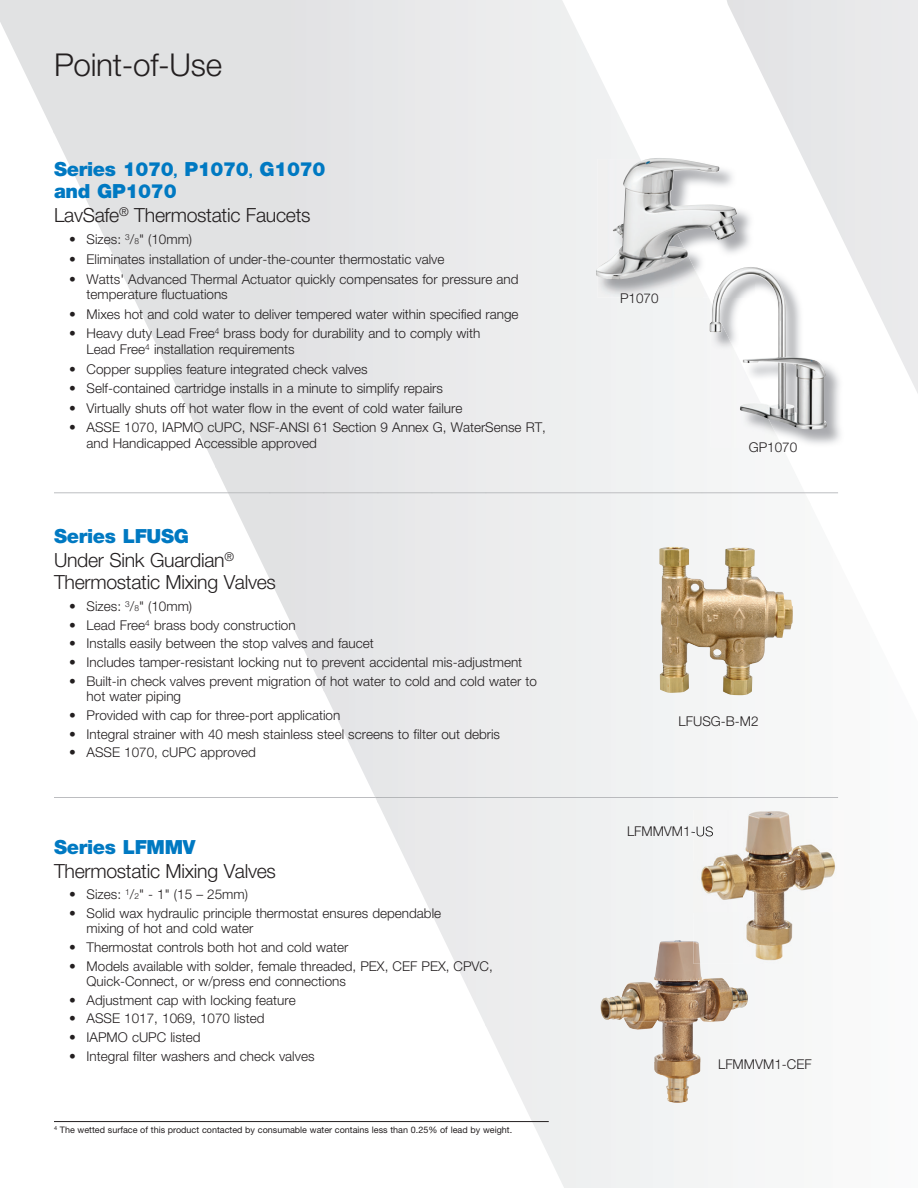
<style>
.page{position:relative;width:918px;height:1188px;background:#fff}
.page>*{position:absolute;margin:0;border:0;box-sizing:border-box;transform-origin:0 0}
.t1{font:300 31.5px "Helvetica Neue LT Std";letter-spacing:-.01em;color:#231f20}
.t2{font:300 19.5px/23.1px "Helvetica Neue LT Std";letter-spacing:-.015em;color:#231f20}
.t3{font:900 19.5px/23.1px "Helvetica Neue LT Std";letter-spacing:-.015em;color:#0079c2}
.t4{font:300 13.5px/15.8px "Helvetica Neue LT Std";color:#231f20}
.t5{font:9px "Helvetica Neue LT Std";color:#231f20}
.s1{font-size:12.15px}
.s2{font-weight:300;color:#231f20}
.s3{font-size:8.4px}
.s4{font-weight:900;color:#0079c2}
</style>
<div class="page">
<img style="left:701px;top:433px;width:109px;height:377px">
<img style="left:809px;top:501px;width:1px;height:94px">
<img style="left:701px;top:297px;width:10px;height:136px">
<img style="left:0;top:0;width:54px;height:133px">
<img style="left:596px;top:158px;width:141px;height:122px">
<img style="left:783px;top:363px;width:59px;height:84px">
<img style="left:711px;top:430px;width:72px;height:17px">
<img style="left:710px;top:267px;width:117px;height:163px">
<img style="left:659px;top:547px;width:93px;height:148px">
<img style="left:654px;top:940px;width:71px;height:41px">
<img style="left:600px;top:981px;width:148px;height:40px">
<img style="left:625px;top:1021px;width:94px;height:41px">
<img style="left:654px;top:1062px;width:46px;height:41px">
<img style="left:693px;top:810px;width:151px;height:154px">
<img style="left:693px;top:826px;width:20px;height:10px">
<img style="left:693px;top:941px;width:7px;height:23px">
<hr style="left:54px;top:1121px;width:495px;height:1px;background:#231f20">
<hr style="left:805px;top:492px;width:33px;height:1px;background:#a7a8ac">
<hr style="left:54px;top:492px;width:174px;height:1px;background:#a7a8ac">
<img style="left:228px;top:492px;width:577px;height:1px">
<hr style="left:54px;top:797px;width:321px;height:1px;background:#a7a8ac">
<img style="left:375px;top:797px;width:463px;height:1px">
<h1 class="t1" style="left:54px;top:46px;width:170px">Point-of-Use</h1>
<h2 class="t3" style="left:54px;top:157px;width:273px">Series 1070<span class="s1">,</span> P1070<span class="s1">,</span> G1070 and GP1070<br><span class="s2">LavSafe</span><sup>®</sup> <span class="s2">Thermostatic Faucets</span></h2>
<p class="t4" style="left:69px;top:231px;width:125px">• Sizes: <sup>3</sup>/<span class="s3">8</span>" (10mm)</p>
<p class="t4" style="left:69px;top:251px;width:377px">• Eliminates installation of under-the-counter thermostatic valve</p>
<p class="t4" style="left:87px;top:271px;width:433px;text-indent:-18px">• Watts' Advanced Thermal Actuator quickly compensates for pressure and temperature fluctuations</p>
<p class="t4" style="left:69px;top:306px;width:451px">• Mixes hot and cold water to deliver tempered water within specified range</p>
<p class="t4" style="left:87px;top:325px;width:395px;text-indent:-18px">• Heavy duty Lead Free<sup>4</sup> brass body for durability and to comply with<br>Lead Free<sup>4</sup> installation requirements</p>
<p class="t4" style="left:69px;top:361px;width:300px">• Copper supplies feature integrated check valves</p>
<p class="t4" style="left:69px;top:380px;width:375px">• Self-contained cartridge installs in a minute to simplify repairs</p>
<p class="t4" style="left:69px;top:400px;width:395px">• Virtually shuts off hot water flow in the event of cold water failure</p>
<p class="t4" style="left:87px;top:419px;width:461px;text-indent:-18px">• ASSE 1070, IAPMO cUPC, NSF-ANSI 61 Section 9 Annex G, WaterSense RT, and Handicapped Accessible approved</p>
<h2 class="t2" style="left:54px;top:524px;width:224px"><span class="s4">Series LFUSG<br></span>Under Sink Guardian<sup>®<br></sup>Thermostatic Mixing Valves</h2>
<p class="t4" style="left:69px;top:598px;width:125px">• Sizes: <sup>3</sup>/<span class="s3">8</span>" (10mm)</p>
<p class="t4" style="left:69px;top:617px;width:228px">• Lead Free<sup>4</sup> brass body construction</p>
<p class="t4" style="left:69px;top:635px;width:306px">• Installs easily between the stop valves and faucet</p>
<p class="t4" style="left:69px;top:654px;width:455px">• Includes tamper-resistant locking nut to prevent accidental mis-adjustment</p>
<p class="t4" style="left:87px;top:673px;width:452px;line-height:15px;text-indent:-18px">• Built-in check valves prevent migration of hot water to cold and cold water to hot water piping</p>
<p class="t4" style="left:69px;top:707px;width:273px">• Provided with cap for three-port application</p>
<p class="t4" style="left:69px;top:726px;width:433px">• Integral strainer with 40 mesh stainless steel screens to filter out debris</p>
<p class="t4" style="left:69px;top:744px;width:188px">• ASSE 1070, cUPC approved</p>
<h2 class="t3" style="left:54px;top:836px;width:143px">Series LFMMV</h2>
<h2 class="t2" style="left:54px;top:859px;width:224px">Thermostatic Mixing Valves</h2>
<p class="t4" style="left:69px;top:886px;width:180px">• Sizes: <sup>1</sup>/<span class="s3">2</span>" - 1" (15 – 25mm)</p>
<p class="t4" style="left:87px;top:906px;width:356px;line-height:15px;text-indent:-18px">• Solid wax hydraulic principle thermostat ensures dependable mixing of hot and cold water</p>
<p class="t4" style="left:69px;top:939px;width:281px">• Thermostat controls both hot and cold water</p>
<p class="t4" style="left:87px;top:958px;width:408px;line-height:15px;text-indent:-18px">• Models available with solder, female threaded, PEX, CEF PEX, CPVC,<br>Quick-Connect, or w/press end connections</p>
<p class="t4" style="left:69px;top:992px;width:228px">• Adjustment cap with locking feature</p>
<p class="t4" style="left:69px;top:1010px;width:197px">• ASSE 1017, 1069, 1070 listed</p>
<p class="t4" style="left:69px;top:1029px;width:133px">• IAPMO cUPC listed</p>
<p class="t4" style="left:69px;top:1048px;width:247px">• Integral filter washers and check v alves</p>
<p class="t5" style="left:54px;top:1124px;width:460px"><sup>4</sup> The wetted surface of this product contacted by consumable water contains less than 0.25% of lead by weight.</p>
<p class="t4" style="left:620px;top:290px;width:40px">P1070</p>
<p class="t4" style="left:749px;top:439px;width:50px">GP1070</p>
<p class="t4" style="left:679px;top:713px;width:82px">LFUSG-B-M2</p>
<p class="t4" style="left:627px;top:823px;width:88px">LFMMVM1-US</p>
<p class="t4" style="left:718px;top:1056px;width:95px">LFMMVM1-CEF</p>
</div>
